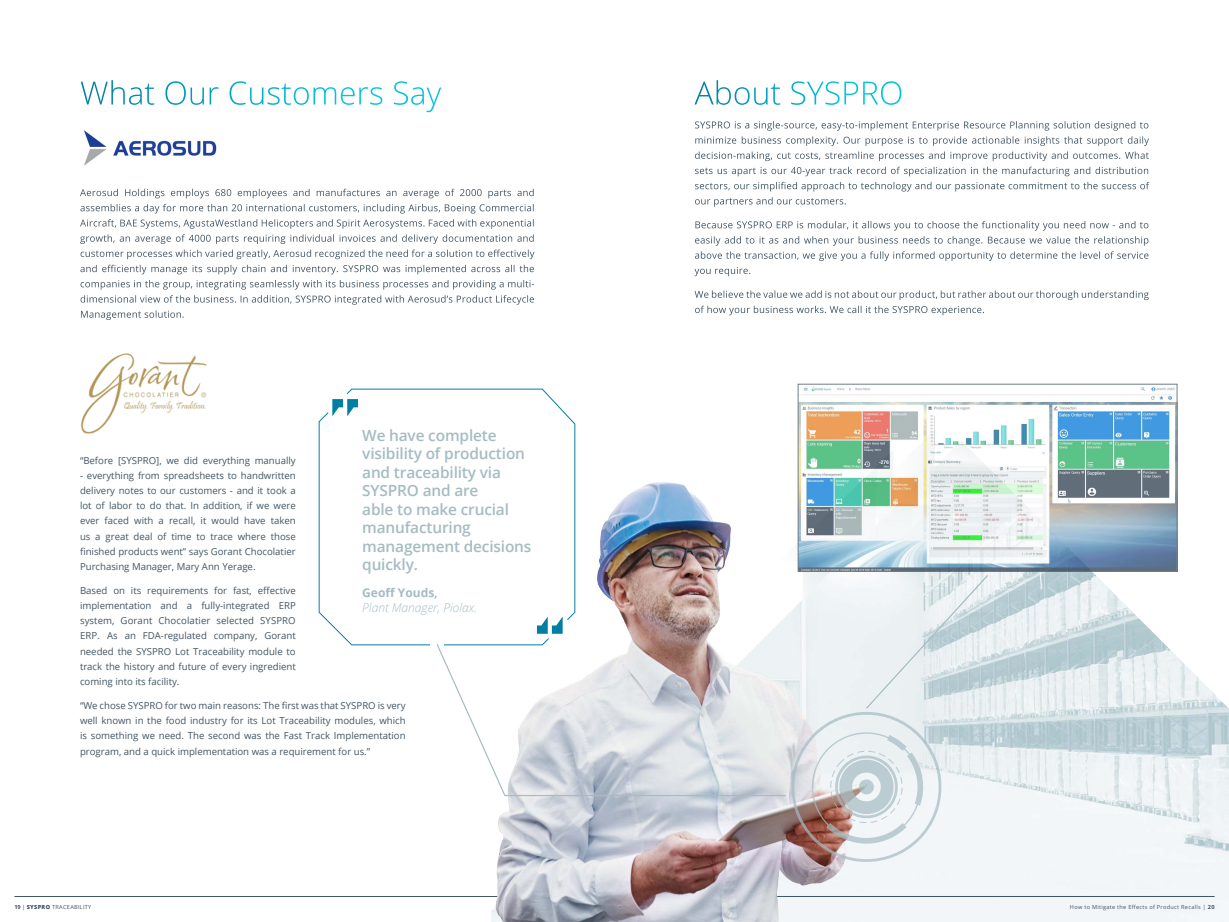
<style>
.page{position:relative;width:1229px;height:922px;background:#fff}
.page>*{position:absolute;margin:0;border:0;box-sizing:border-box;transform-origin:0 0}
.t1{font:600 15.4px/18.5px "Open Sans";letter-spacing:-.01em;color:#a4bcc2}
.t2{font:italic 300 12px "Open Sans";color:#a4bcc2}
.t3{font:700 12px "Open Sans";color:#a4bcc2}
.t4{font:9.6px/15.2px "Open Sans";color:#425563;text-align:justify}
.t5{font:5.6px "Open Sans";letter-spacing:.05em;color:#425563}
.s1{font-weight:700}
.s2{font-weight:800}
</style>
<div class="page">
<svg style="left:695px;top:306px;width:289px;height:9px"></svg>
<svg style="left:695px;top:290px;width:454px;height:10px"></svg>
<svg style="left:694px;top:267px;width:56px;height:9px"></svg>
<svg style="left:695px;top:221px;width:453px;height:40px"></svg>
<svg style="left:695px;top:197px;width:151px;height:10px"></svg>
<svg style="left:695px;top:182px;width:454px;height:9px"></svg>
<svg style="left:695px;top:167px;width:453px;height:9px"></svg>
<svg style="left:695px;top:121px;width:454px;height:40px"></svg>
<svg style="left:694px;top:80px;width:207px;height:25px"></svg>
<img style="left:893px;top:440px;width:336px;height:482px">
<img style="left:800px;top:386px;width:375px;height:183px">
<div style="left:798px;top:384px;width:379px;height:187px;border:1px solid #425563"></div>
<svg style="left:318px;top:388px;width:256px;height:257px"></svg>
<svg style="left:319px;top:388px;width:39px;height:34px"></svg>
<div style="left:431px;top:634px;width:13px;height:20px;background:#fff"></div>
<svg style="left:81px;top:295px;width:453px;height:25px"></svg>
<svg style="left:81px;top:280px;width:453px;height:9px"></svg>
<svg style="left:80px;top:265px;width:454px;height:9px"></svg>
<svg style="left:80px;top:219px;width:454px;height:40px"></svg>
<svg style="left:80px;top:204px;width:454px;height:9px"></svg>
<svg style="left:80px;top:189px;width:454px;height:9px"></svg>
<svg style="left:81px;top:80px;width:327px;height:25px"></svg>
<img style="left:83px;top:130px;width:134px;height:36px">
<img style="left:80px;top:353px;width:127px;height:81px">
<hr style="left:14px;top:896px;width:1200px;height:1px;background:#425563">
<img style="left:491px;top:422px;width:402px;height:500px">
<svg style="left:779px;top:429px;width:210px;height:440px"></svg>
<svg style="left:436px;top:642px;width:351px;height:154px"></svg>
<h1 class="t1" style="left:362px;top:425px;width:171px">We have complete visibility of production and traceability via<br>SYSPRO and are<br>able to make crucial manufacturing management decisions quickly.</h1>
<p class="t3" style="left:362px;top:584px;width:77px">Geoff Youds,</p>
<p class="t2" style="left:362px;top:599px;width:116px">Plant Manager, Piolax.</p>
<p class="t4" style="left:80px;top:452px;width:217px">“Before [SYSPRO], we did everything manually</p>
<p class="t4" style="left:80px;top:467px;width:217px">- everything from spreadsheets to handwritten delivery notes to our customers - and it took a lot of labor to do that. In addition, if we were ever faced with a recall, it would have taken us a great deal of time to trace where those finished products went” says Gorant Chocolatier Purchasing Manager, Mary Ann Yerage.</p>
<p class="t4" style="left:80px;top:582px;width:217px">Based on its requirements for fast, effective implementation and a fully-integrated ERP system, Gorant Chocolatier selected SYSPRO ERP. As an FDA-regulated company, Gorant needed the SYSPRO Lot Traceability module to track the history and future of every ingredient coming into its facility.</p>
<p class="t4" style="left:80px;top:697px;width:327px">“We chose SYSPRO for two main reasons: The first was that SYSPRO is very well known in the food industry for its Lot Traceability modules, which is something we need. The second was the Fast Track Implementation program, and a quick implementation was a requirement for us.”</p>
<p class="t5" style="left:14px;top:903px;width:79px"><span class="s1">19</span> | <span class="s2">SYSPRO</span> TRACEABILITY</p>
<p class="t5" style="left:1070px;top:903px;width:146px">How to Mitigate the Effects of Product Recalls | <span class="s1">20</span></p>
</div>
